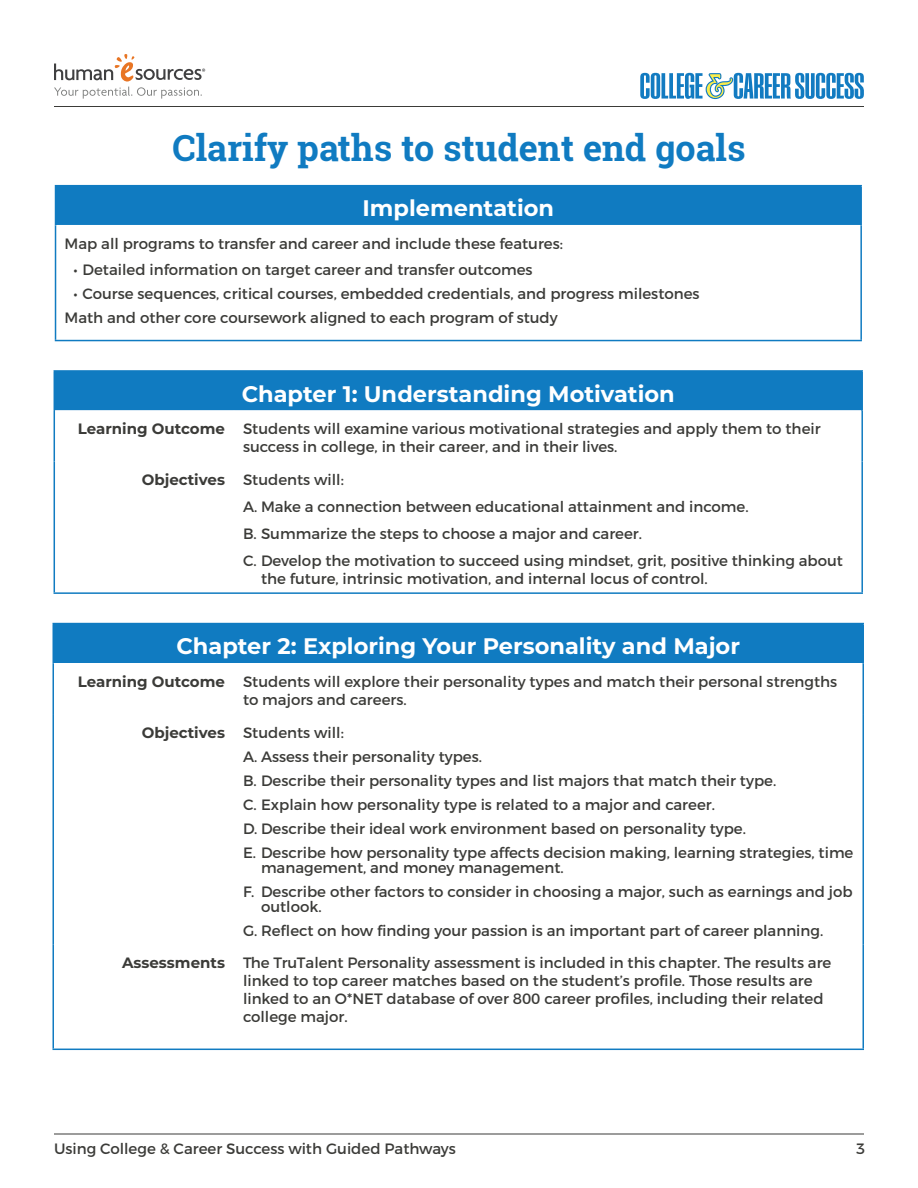
<style>
.page{position:relative;width:918px;height:1188px;background:#fff}
.page>*{position:absolute;margin:0;border:0;box-sizing:border-box;transform-origin:0 0}
.t1{font:700 36px "Roboto Slab";color:#107bc1}
.t2{font:700 22.5px "Montserrat";color:#fff}
.Letter_Bullets{font:15px/18px "Montserrat";color:#3b3b38}
.t3{font:700 15px "Montserrat";color:#3b3b38}
</style>
<div class="page">
<hr style="left:54px;top:1134px;width:810px;height:1px;background:#3b3b38">
<hr style="left:54px;top:106px;width:810px;height:1px;background:#3b3b38">
<svg style="left:54px;top:54px;width:151px;height:45px"></svg>
<svg style="left:640px;top:73px;width:224px;height:26px"></svg>
<div style="left:56px;top:186px;width:805px;height:39px;background:#107bc1"></div>
<hr style="left:55px;top:185px;width:807px;height:1px;background:#107bc1">
<hr style="left:55px;top:186px;width:1px;height:39px;background:#107bc1">
<hr style="left:860px;top:186px;width:2px;height:39px;background:#107bc1">
<hr style="left:55px;top:225px;width:1px;height:115px;background:#107bc1">
<hr style="left:860px;top:225px;width:2px;height:115px;background:#107bc1">
<hr style="left:55px;top:340px;width:807px;height:1px;background:#107bc1">
<div style="left:54px;top:371px;width:808px;height:40px;background:#107bc1"></div>
<hr style="left:55px;top:410px;width:179px;height:1px;background:#fff">
<hr style="left:234px;top:410px;width:627px;height:1px;background:#fff">
<hr style="left:54px;top:370px;width:180px;height:2px;background:#107bc1">
<hr style="left:234px;top:370px;width:629px;height:2px;background:#107bc1">
<hr style="left:861px;top:372px;width:2px;height:39px;background:#107bc1">
<hr style="left:54px;top:411px;width:1px;height:50px;background:#107bc1">
<hr style="left:861px;top:411px;width:2px;height:50px;background:#107bc1">
<hr style="left:54px;top:461px;width:1px;height:131px;background:#107bc1">
<hr style="left:861px;top:461px;width:2px;height:131px;background:#107bc1">
<hr style="left:54px;top:592px;width:180px;height:2px;background:#107bc1">
<hr style="left:234px;top:592px;width:629px;height:2px;background:#107bc1">
<div style="left:53px;top:624px;width:810px;height:39px;background:#107bc1"></div>
<hr style="left:52px;top:623px;width:182px;height:1px;background:#107bc1">
<hr style="left:52px;top:624px;width:2px;height:39px;background:#107bc1">
<hr style="left:234px;top:623px;width:630px;height:1px;background:#107bc1">
<hr style="left:862px;top:624px;width:2px;height:39px;background:#107bc1">
<hr style="left:52px;top:663px;width:2px;height:51px;background:#107bc1">
<hr style="left:862px;top:663px;width:2px;height:51px;background:#107bc1">
<hr style="left:52px;top:714px;width:2px;height:231px;background:#107bc1">
<hr style="left:862px;top:714px;width:2px;height:231px;background:#107bc1">
<hr style="left:52px;top:945px;width:2px;height:104px;background:#107bc1">
<hr style="left:862px;top:945px;width:2px;height:104px;background:#107bc1">
<hr style="left:52px;top:1049px;width:182px;height:1px;background:#107bc1">
<hr style="left:234px;top:1049px;width:630px;height:1px;background:#107bc1">
<p class="t1" style="left:172px;top:123px;width:575px">Clarify paths to student end goals</p>
<p class="t2" style="left:363px;top:192px;width:193px">Implementation</p>
<p class="Letter_Bullets" style="left:65px;top:235px;width:500px">Map all programs to transfer and career and include these features:</p>
<p class="Letter_Bullets" style="left:74px;top:260px;width:461px">• Detailed information on target career and transfer outcomes</p>
<p class="Letter_Bullets" style="left:74px;top:284px;width:628px">• Course sequences, critical courses, embedded credentials, and progress milestones</p>
<p class="Letter_Bullets" style="left:65px;top:308px;width:495px">Math and other core coursework aligned to each program of study</p>
<p class="t2" style="left:242px;top:378px;width:435px">Chapter 1: Understanding Motivation</p>
<p class="t3" style="left:78px;top:418px;width:149px">Learning Outcome</p>
<p class="Letter_Bullets" style="left:243px;top:420px;width:579px">Students will examine various motivational strategies and apply them to their success in college, in their career, and in their lives.</p>
<p class="t3" style="left:142px;top:469px;width:85px">Objectives</p>
<p class="Letter_Bullets" style="left:243px;top:471px;width:103px">Students will:</p>
<p class="Letter_Bullets" style="left:243px;top:498px;width:507px">A. Make a connection between educational attainment and income.</p>
<p class="Letter_Bullets" style="left:243px;top:525px;width:401px">B. Summarize the steps to choose a major and career.</p>
<p class="Letter_Bullets" style="left:261px;top:552px;width:584px;text-indent:-18px">C. Develop the motivation to succeed using mindset, grit, positive thinking about the future, intrinsic motivation, and internal locus of control.</p>
<p class="t2" style="left:176px;top:630px;width:565px">Chapter 2: Exploring Your Personality and Major</p>
<p class="t3" style="left:78px;top:671px;width:149px">Learning Outcome</p>
<p class="Letter_Bullets" style="left:243px;top:673px;width:596px">Students will explore their personality types and match their personal strengths to majors and careers.</p>
<p class="t3" style="left:142px;top:721px;width:85px">Objectives</p>
<p class="Letter_Bullets" style="left:243px;top:723px;width:103px">Students will:</p>
<p class="Letter_Bullets" style="left:243px;top:747px;width:241px">A. Assess their personality types.</p>
<p class="Letter_Bullets" style="left:243px;top:771px;width:535px">B. Describe their personality types and list majors that match their type.</p>
<p class="Letter_Bullets" style="left:243px;top:795px;width:474px">C. Explain how personality type is related to a major and career.</p>
<p class="Letter_Bullets" style="left:243px;top:819px;width:505px">D. Describe their ideal work environment based on personality type.</p>
<p class="Letter_Bullets" style="left:261px;top:845px;width:594px;line-height:15px;text-indent:-18px">E. Describe how personality type affects decision making, learning strategies, time management, and money management.</p>
<p class="Letter_Bullets" style="left:261px;top:884px;width:593px;line-height:15px;text-indent:-18px">F. Describe other factors to consider in choosing a major, such as earnings and job outlook.</p>
<p class="Letter_Bullets" style="left:243px;top:921px;width:582px">G. Reflect on how finding your passion is an important part of career planning.</p>
<p class="t3" style="left:122px;top:952px;width:104px">Assessments</p>
<p class="Letter_Bullets" style="left:243px;top:954px;width:590px">The TruTalent Personality assessment is included in this chapter. The results are linked to top career matches based on the student’s profile. Those results are linked to an O*NET database of over 800 career profiles, including their related college major.</p>
<p class="Letter_Bullets" style="left:54px;top:1140px;width:403px">Using College &amp; Career Success with Guided Pathways</p>
<p class="Letter_Bullets" style="left:856px;top:1140px;width:11px">3</p>
</div>
